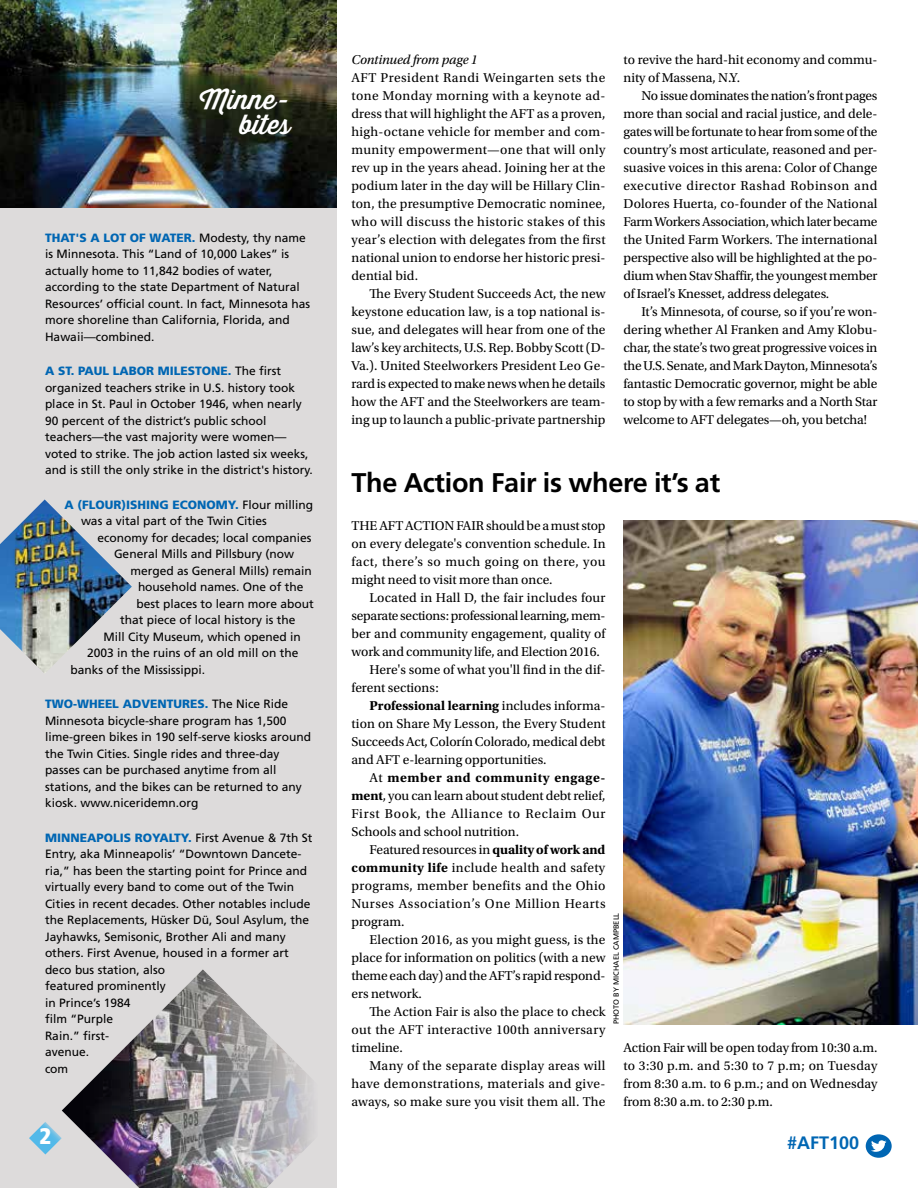
<style>
.page{position:relative;width:918px;height:1188px;background:#fff}
.page>*{position:absolute;margin:0;border:0;box-sizing:border-box;transform-origin:0 0}
.t1{font:700 27px "Frutiger LT Std";letter-spacing:-.01em;color:#000}
.t2{font:500 27px/25.5px "Thirsty Script";letter-spacing:-.005em;color:#fff;text-align:right}
.t3{font:900 condensed 22.5px "Frutiger LT Std";color:#fff}
.t4{font:700 18px "Frutiger LT Std";color:#0066b3}
.t5{font:13.5px/18px "Utopia Std";color:#000;text-align:justify}
.t6{font:13.5px "Utopia Std";letter-spacing:.025em;color:#000}
.t7{font:13.5px "Utopia Std";letter-spacing:.03em;color:#000}
.t8{font:13.5px "Utopia Std";letter-spacing:-.02em;color:#000}
.t9{font:700 13.5px "Utopia Std";color:#000}
.t10{font:13.5px "Utopia Std";letter-spacing:.04em;color:#000}
.t11{font:13.5px "Utopia Std";letter-spacing:.05em;color:#000}
.t12{font:700 13.5px "Utopia Std";letter-spacing:.035em;color:#000}
.t13{font:italic 13.5px "Utopia Std";letter-spacing:-.01em;color:#000}
.t14{font:12px/16.5px "Frutiger LT Std";color:#000}
.t15{font:7.5px "Frutiger LT Std";color:#000}
.s1{font-weight:900;color:#0066b3}
.s2{font-weight:400}
.s3{font-weight:700}
</style>
<div class="page">
<div style="left:0;top:0;width:337px;height:1188px;background:#dddbdb"></div>
<svg style="left:29px;top:1122px;width:33px;height:32px"></svg>
<div style="left:866px;top:1134px;width:26px;height:24px;background:#0066b3;border-radius:50%"></div>
<svg style="left:871px;top:1140px;width:16px;height:12px"></svg>
<img style="left:0;top:500px;width:132px;height:173px">
<img style="left:62px;top:969px;width:250px;height:219px">
<img style="left:0;top:0;width:336px;height:208px">
<img style="left:624px;top:521px;width:294px;height:503px">
<h1 class="t2" style="left:200px;top:86px;width:92px">Minne&shy;bites</h1>
<p class="t14" style="left:45px;top:229px;width:267px"><span class="s1">THAT'S A LOT OF WATER.</span> Modesty, thy name is Minnesota. This “Land of 10,000 Lakes” is actually home to 11,842 bodies of water, according to the state Department of Natural Resources’ official count. In fact, Minnesota has more shoreline than California, Florida, and Hawaii—combined.</p>
<p class="t14" style="left:45px;top:363px;width:269px"><span class="s1">A ST. PAUL LABOR MILESTONE.</span> The first organized teachers strike in U.S. history took place in St. Paul in October 1946, when nearly 90 percent of the district’s public school teachers—the vast majority were women— voted to strike. The job action lasted six weeks, and is still the only strike in the district's history.</p>
<p class="t14" style="left:81px;top:496px;width:234px;text-indent:-16px"><span class="s1">A (FLOUR)ISHING ECONOMY.</span> Flour milling was a vital part of the Twin Cities</p>
<p class="t14" style="left:98px;top:529px;width:216px;text-align:center">economy for decades; local companies<br>General Mills and Pillsbury (now</p>
<p class="t14" style="left:130px;top:562px;width:183px">merged as General Mills) remain</p>
<p class="t14" style="left:138px;top:579px;width:167px">household names. One of the</p>
<p class="t14" style="left:136px;top:595px;width:179px">best places to learn more about</p>
<p class="t14" style="left:120px;top:612px;width:177px">that piece of local history is the</p>
<p class="t14" style="left:104px;top:628px;width:199px">Mill City Museum, which opened in</p>
<p class="t14" style="left:87px;top:645px;width:213px">2003 in the ruins of an old mill on the</p>
<p class="t14" style="left:70px;top:661px;width:136px">banks of the Mississippi.</p>
<p class="t14" style="left:45px;top:696px;width:268px"><span class="s1">TWO-WHEEL ADVENTURES.</span> The Nice Ride Minnesota bicycle-share program has 1,500 lime-green bikes in 190 self-serve kiosks around the Twin Cities. Single rides and three-day passes can be purchased anytime from all stations, and the bikes can be returned to any kiosk. www.niceridemn.org</p>
<p class="t14" style="left:45px;top:829px;width:269px"><span class="s1">MINNEAPOLIS ROYALTY.</span> First Avenue &amp; 7th St<br>Entry, aka Minneapolis’ “Downtown Dancete&shy;ria,” has been the starting point for Prince and virtually every band to come out of the Twin<br>Cities in recent decades. Other notables include the Replacements, Hüsker Dü, Soul Asylum, the<br>Jayhawks, Semisonic, Brother Ali and many others. First Avenue, housed in a former art deco bus station, also<br>featured prominently<br>in Prince’s 1984<br>film “Purple<br>Rain.” first-<br>avenue.<br>com</p>
<p class="t13" style="left:351px;top:52px;width:128px">Continued from page 1</p>
<p class="t5" style="left:351px;top:69px;width:256px">AFT President Randi Weingarten sets the tone Monday morning with a keynote ad&shy;dress that will highlight the AFT as a proven, high-octane vehicle for member and com&shy;munity empowerment—one that will only rev up in the years ahead. Joining her at the podium later in the day will be Hillary Clin&shy;ton, the presumptive Democratic nominee, who will discuss the historic stakes of this year’s election with delegates from the first national union to endorse her historic presi&shy;dential bid.</p>
<p class="t5" style="left:351px;top:285px;width:256px;text-indent:18px">The Every Student Succeeds Act, the new keystone education law, is a top national is&shy;sue, and delegates will hear from one of the law’s key architects, U.S. Rep. Bobby Scott (D-Va.). United Steelworkers President Leo Ge&shy;rard is expected to make news when he details how the AFT and the Steelworkers are team&shy;ing up to launch a public-private partnership</p>
<p class="t5" style="left:623px;top:51px;width:256px">to revive the hard-hit economy and commu&shy;nity of Massena, N.Y.</p>
<p class="t5" style="left:623px;top:87px;width:256px;text-indent:18px">No issue dominates the nation’s front pages more than social and racial justice, and dele&shy;gates will be fortunate to hear from some of the country’s most articulate, reasoned and per&shy;suasive voices in this arena: Color of Change executive director Rashad Robinson and Dolores Huerta, co-founder of the National Farm Workers Association, which later became the United Farm Workers. The international perspective also will be highlighted at the po&shy;dium when Stav Shaffir, the youngest member of Israel’s Knesset, address delegates.</p>
<p class="t5" style="left:623px;top:303px;width:256px;text-indent:18px">It’s Minnesota, of course, so if you’re won&shy;dering whether Al Franken and Amy Klobu&shy;char, the state’s two great progressive voices in the U.S. Senate, and Mark Dayton, Minnesota’s fantastic Democratic governor, might be able to stop by with a few remarks and a North Star welcome to AFT delegates—oh, you betcha!</p>
<h1 class="t1" style="left:351px;top:467px;width:370px">The Action Fair is where it’s at</h1>
<p class="t5" style="left:351px;top:517px;width:256px">THE AFT ACTION FAIR should be a must stop on every delegate's convention schedule. In fact, there’s so much going on there, you might need to visit more than once.</p>
<p class="t5" style="left:369px;top:589px;width:238px">Located in Hall D, the fair includes four</p>
<p class="t8" style="left:351px;top:609px;width:256px">separate sections: professional learning, mem-</p>
<p class="t5" style="left:351px;top:625px;width:255px">ber and community engagement, quality of</p>
<p class="t5" style="left:351px;top:643px;width:250px">work and community life, and Election 2016.</p>
<p class="t5" style="left:369px;top:661px;width:237px">Here's some of what you'll find in the dif-</p>
<p class="t5" style="left:351px;top:679px;width:89px">ferent sections:</p>
<p class="t9" style="left:369px;top:698px;width:237px">Professional learning <span class="s2">includes informa-</span></p>
<p class="t5" style="left:351px;top:715px;width:256px">tion on Share My Lesson, the Every Student</p>
<p class="t5" style="left:351px;top:733px;width:255px">Succeeds Act, Colorín Colorado, medical debt</p>
<p class="t5" style="left:351px;top:751px;width:197px">and AFT e-learning opportunities.</p>
<p class="t12" style="left:369px;top:770px;width:237px"><span class="s2">At</span> member and community engage-</p>
<p class="t5" style="left:351px;top:787px;width:255px"><span class="s3">ment</span>, you can learn about student debt relief,</p>
<p class="t11" style="left:351px;top:807px;width:255px">First Book, the Alliance to Reclaim Our</p>
<p class="t5" style="left:351px;top:823px;width:169px">Schools and school nutrition.</p>
<p class="t5" style="left:369px;top:841px;width:238px">Featured resources in <span class="s3">quality of work and</span></p>
<p class="t6" style="left:351px;top:861px;width:255px"><span class="s3">community life</span> include health and safety</p>
<p class="t7" style="left:351px;top:879px;width:255px">programs, member benefits and the Ohio</p>
<p class="t10" style="left:351px;top:897px;width:256px">Nurses Association’s One Million Hearts</p>
<p class="t5" style="left:351px;top:913px;width:54px">program.</p>
<p class="t5" style="left:369px;top:931px;width:238px">Election 2016, as you might guess, is the</p>
<p class="t5" style="left:351px;top:949px;width:255px">place for information on politics (with a new</p>
<p class="t5" style="left:351px;top:967px;width:256px">theme each day) and the AFT’s rapid respond-</p>
<p class="t5" style="left:351px;top:985px;width:72px">ers network.</p>
<p class="t5" style="left:369px;top:1003px;width:238px">The Action Fair is also the place to check</p>
<p class="t6" style="left:351px;top:1023px;width:255px">out the AFT interactive 100th anniversary</p>
<p class="t5" style="left:351px;top:1039px;width:53px">timeline.</p>
<p class="t6" style="left:369px;top:1059px;width:238px">Many of the separate display areas will</p>
<p class="t7" style="left:351px;top:1077px;width:255px">have demonstrations, materials and give-</p>
<p class="t5" style="left:351px;top:1093px;width:256px">aways, so make sure you visit them all. The</p>
<p class="t15" style="left:612px;top:1024px;width:113px;rotate:-90deg">PHOTO BY MICHAEL CAMPBELL</p>
<p class="t5" style="left:623px;top:1039px;width:256px">Action Fair will be open today from 10:30 a.m. to 3:30 p.m. and 5:30 to 7 p.m; on Tuesday from 8:30 a.m. to 6 p.m.; and on Wednesday from 8:30 a.m. to 2:30 p.m.</p>
<h2 class="t3" style="left:40px;top:1123px;width:13px">2</h2>
<h3 class="t4" style="left:787px;top:1132px;width:74px">#AFT100</h3>
</div>
